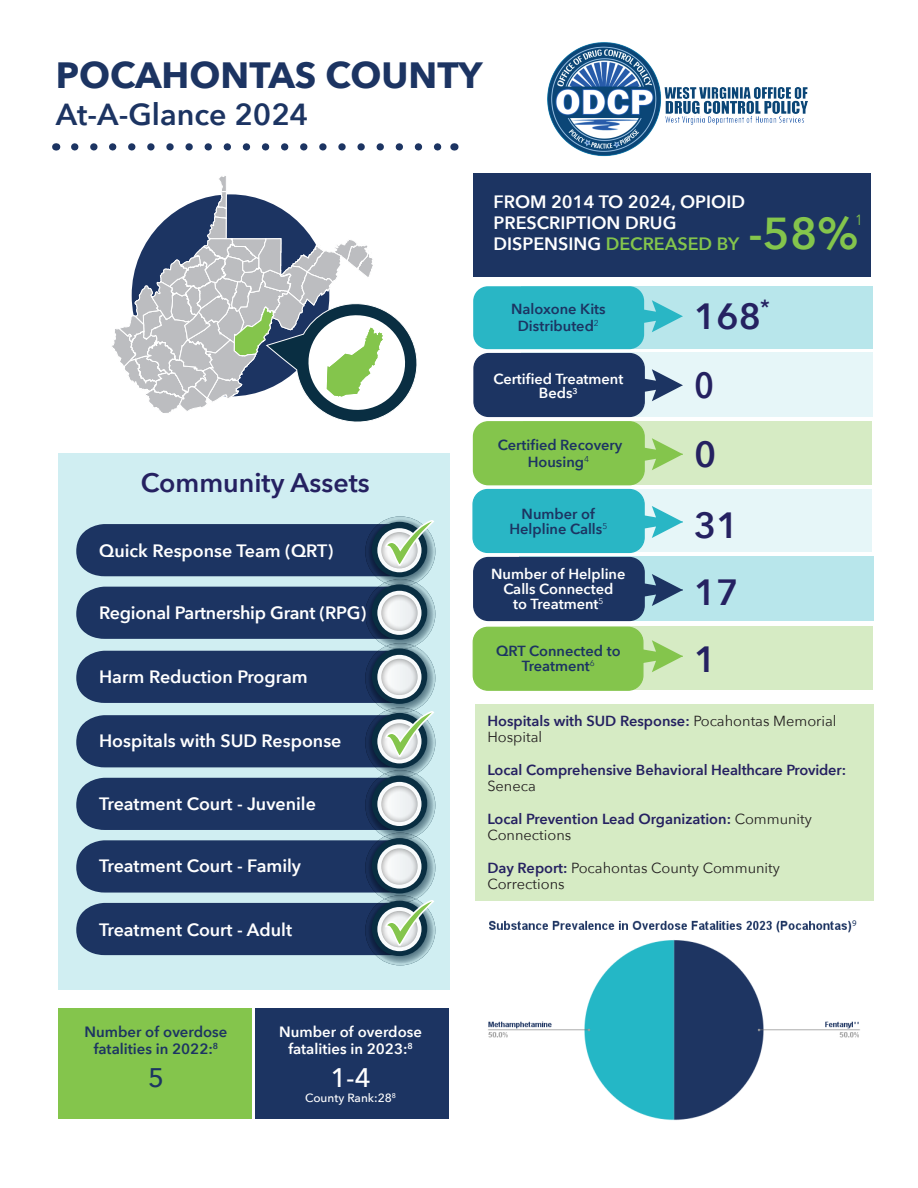
<style>
.page{position:relative;width:918px;height:1188px;background:#fff}
.page>*{position:absolute;margin:0;border:0;box-sizing:border-box;transform-origin:0 0}
.t1{font:600 44.7px "Avenir Next";color:#84c54c}
.t2{font:700 36.45px "Avenir Next";color:#1c3462}
.t3{font:600 36.45px "Avenir Next";color:#252161}
.t4{font:600 36.45px "Avenir Next";color:#252161;scale:.9 1}
.t5{font:600 30.45px "Avenir Next";color:#1c3462}
.t6{font:600 26.85px "Avenir Next";color:#252161}
.t7{font:500 26.85px "Avenir Next";color:#fff}
.t8{font:500 26.85px "Avenir Next";color:#1c3462}
.t9{font:600 17.85px/20.9px "Avenir Next";color:#fff}
.t10{font:600 14.85px/17.9px "Avenir Next";color:#fff;text-align:center}
.t11{font:600 14.85px/17.9px "Avenir Next";color:#1c3462;text-align:center}
.t12{font:14.7px "Avenir Next";color:#84c54c;scale:.9 1}
.t13{font:600 14.55px/16.4px "Avenir Next";color:#252161}
.t14{font:14.55px/16.4px "Avenir Next";color:#231f20}
.t15{font:600 14.55px/17.1px "Avenir Next";color:#1c3462;text-align:center}
.t16{font:600 14.55px/14.9px "Avenir Next";color:#fff;text-align:center}
.t17{font:500 11.85px "Avenir Next";color:#fff}
.t18{font:8.7px "Myriad Pro";color:#1c3561}
.s1{color:#84c54c}
.s2{font-weight:600;color:#252161}
.s3{font-weight:400;color:#231f20}
</style>
<div class="page">
<div style="left:520px;top:626px;width:352px;height:64px;background:#d6ebc4"></div>
<svg style="left:112px;top:176px;width:305px;height:246px"></svg>
<img style="left:547px;top:42px;width:261px;height:115px">
<div style="left:475px;top:704px;width:398px;height:197px;background:#d6ebc4"></div>
<div style="left:473px;top:173px;width:398px;height:104px;background:#1c3462"></div>
<svg style="left:75px;top:143px;width:23px;height:8px"></svg>
<svg style="left:113px;top:143px;width:329px;height:8px"></svg>
<div style="left:58px;top:454px;width:392px;height:536px;background:#d0eef2"></div>
<svg style="left:365px;top:516px;width:70px;height:71px"></svg>
<div style="left:76px;top:587px;width:301px;height:52px;background:#1c3462"></div>
<svg style="left:365px;top:579px;width:70px;height:70px"></svg>
<div style="left:372px;top:584px;width:55px;height:56px;background:#092e42;border-radius:50%"></div>
<div style="left:377px;top:591px;width:44px;height:44px;background:#f9fbfc;border-radius:50%"></div>
<svg style="left:381px;top:595px;width:37px;height:36px"></svg>
<div style="left:76px;top:651px;width:301px;height:52px;background:#1c3462"></div>
<svg style="left:365px;top:643px;width:70px;height:70px"></svg>
<div style="left:372px;top:648px;width:55px;height:56px;background:#092e42;border-radius:50%"></div>
<div style="left:377px;top:655px;width:44px;height:44px;background:#f9fbfc;border-radius:50%"></div>
<svg style="left:381px;top:659px;width:37px;height:36px"></svg>
<svg style="left:365px;top:708px;width:70px;height:70px"></svg>
<div style="left:76px;top:778px;width:301px;height:52px;background:#1c3462"></div>
<svg style="left:365px;top:770px;width:70px;height:70px"></svg>
<div style="left:372px;top:776px;width:55px;height:55px;background:#092e42;border-radius:50%"></div>
<div style="left:377px;top:782px;width:44px;height:44px;background:#f9fbfc;border-radius:50%"></div>
<svg style="left:381px;top:786px;width:37px;height:36px"></svg>
<svg style="left:365px;top:833px;width:70px;height:70px"></svg>
<svg style="left:365px;top:895px;width:70px;height:70px"></svg>
<svg style="left:76px;top:840px;width:359px;height:115px"></svg>
<div style="left:58px;top:1009px;width:194px;height:110px;background:#84c54c"></div>
<div style="left:255px;top:1009px;width:193px;height:110px;background:#1c3462"></div>
<svg style="left:76px;top:519px;width:359px;height:57px"></svg>
<svg style="left:644px;top:640px;width:39px;height:32px"></svg>
<div style="left:522px;top:490px;width:350px;height:62px;background:#e6f6f8"></div>
<svg style="left:645px;top:506px;width:38px;height:32px"></svg>
<div style="left:473px;top:490px;width:171px;height:62px;background:#29b6c5;border-radius:15px"></div>
<div style="left:472px;top:489px;width:173px;height:64px;border:1px solid #29b6c5;border-radius:15px"></div>
<div style="left:519px;top:557px;width:354px;height:64px;background:#b8e6eb"></div>
<svg style="left:645px;top:574px;width:38px;height:32px"></svg>
<div style="left:474px;top:558px;width:170px;height:62px;background:#1c3462;border-radius:15px"></div>
<div style="left:473px;top:557px;width:172px;height:64px;border:1px solid #1c3462;border-radius:15px"></div>
<div style="left:473px;top:627px;width:170px;height:63px;background:#84c54c;border-radius:15px"></div>
<div style="left:473px;top:627px;width:171px;height:64px;border:1px solid #84c54c;border-radius:15px"></div>
<div style="left:523px;top:421px;width:349px;height:64px;background:#d6ebc4"></div>
<svg style="left:645px;top:438px;width:38px;height:32px"></svg>
<div style="left:473px;top:422px;width:171px;height:63px;background:#84c54c;border-radius:15px"></div>
<div style="left:473px;top:421px;width:172px;height:64px;border:1px solid #84c54c;border-radius:15px"></div>
<div style="left:521px;top:286px;width:351px;height:62px;background:#b8e6eb"></div>
<div style="left:473px;top:286px;width:171px;height:63px;background:#29b6c5;border-radius:15px"></div>
<div style="left:522px;top:353px;width:351px;height:64px;background:#e6f6f8"></div>
<svg style="left:645px;top:369px;width:38px;height:32px"></svg>
<div style="left:474px;top:354px;width:170px;height:62px;background:#1c3462;border-radius:15px"></div>
<div style="left:473px;top:353px;width:172px;height:64px;border:1px solid #1c3462;border-radius:15px"></div>
<svg style="left:76px;top:710px;width:359px;height:57px"></svg>
<img style="left:488px;top:920px;width:372px;height:201px">
<svg style="left:644px;top:300px;width:39px;height:32px"></svg>
<p class="t2" style="left:56px;top:44px;width:428px">POCAHONTAS COUNTY</p>
<p class="t5" style="left:56px;top:88px;width:254px">At-A-Glance 2024</p>
<p class="t6" style="left:141px;top:459px;width:230px">Community Assets</p>
<p class="t9" style="left:99px;top:540px;width:236px">Quick Response Team (QRT)</p>
<p class="t9" style="left:99px;top:602px;width:269px">Regional Partnership Grant (RPG)</p>
<p class="t9" style="left:99px;top:666px;width:210px">Harm Reduction Program</p>
<p class="t9" style="left:494px;top:191px;width:253px">FROM 2014 TO 2024, OPIOID<br>PRESCRIPTION DRUG<br>DISPENSING <span class="s1">DECREASED BY</span></p>
<p class="t12" style="left:855px;top:207px;width:10px">1</p>
<p class="t1" style="left:749px;top:195px;width:112px">-58%</p>
<p class="t15" style="left:511px;top:300px;width:96px">Naloxone Kits<br>Distributed<sup>2</sup></p>
<p class="t3" style="left:694px;top:285px;width:77px">168<sup>*</sup></p>
<p class="t16" style="left:493px;top:371px;width:132px">Certified Treatment<br>Beds<sup>3</sup></p>
<p class="t4" style="left:694px;top:354px;width:24px">0</p>
<p class="t15" style="left:498px;top:436px;width:126px">Certified Recovery<br>Housing<sup>4</sup></p>
<p class="t3" style="left:694px;top:423px;width:24px">0</p>
<p class="t15" style="left:509px;top:506px;width:99px;line-height:14.9px">Number of<br>Helpline Calls<sup>5</sup></p>
<p class="t3" style="left:694px;top:494px;width:46px">31</p>
<p class="t16" style="left:491px;top:566px;width:136px">Number of Helpline<br>Calls Connected<br>to Treatment<sup>5</sup></p>
<p class="t3" style="left:694px;top:561px;width:46px">17</p>
<p class="t15" style="left:496px;top:643px;width:126px;line-height:14.9px">QRT Connected to<br>Treatment<sup>6</sup></p>
<p class="t3" style="left:694px;top:628px;width:24px">1</p>
<p class="t9" style="left:99px;top:730px;width:244px">Hospitals with SUD Response</p>
<p class="t9" style="left:99px;top:793px;width:218px">Treatment Court - Juvenile</p>
<p class="t9" style="left:99px;top:855px;width:204px">Treatment Court - Family</p>
<p class="t9" style="left:99px;top:919px;width:195px">Treatment Court - Adult</p>
<p class="t11" style="left:85px;top:1022px;width:144px">Number of overdose fatalities in 2022:<sup>8</sup></p>
<p class="t8" style="left:148px;top:1054px;width:17px">5</p>
<p class="t10" style="left:279px;top:1022px;width:144px">Number of overdose fatalities in 2023:<sup>8</sup></p>
<p class="t7" style="left:330px;top:1054px;width:42px">1-4</p>
<p class="t17" style="left:305px;top:1087px;width:93px">County Rank:28<sup>8</sup></p>
<p class="t14" style="left:487px;top:712px;width:351px"><span class="s2">Hospitals with SUD Response:</span> Pocahontas Memorial<br>Hospital</p>
<p class="t13" style="left:487px;top:761px;width:360px">Local Comprehensive Behavioral Healthcare Provider:<br><span class="s3">Seneca</span></p>
<p class="t13" style="left:487px;top:810px;width:326px">Local Prevention Lead Organization: <span class="s3">Community<br>Connections</span></p>
<p class="t14" style="left:487px;top:859px;width:294px"><span class="s2">Day Report:</span> Pocahontas County Community<br>Corrections</p>
<p class="t18" style="left:852px;top:918px;width:6px">9</p>
</div>
